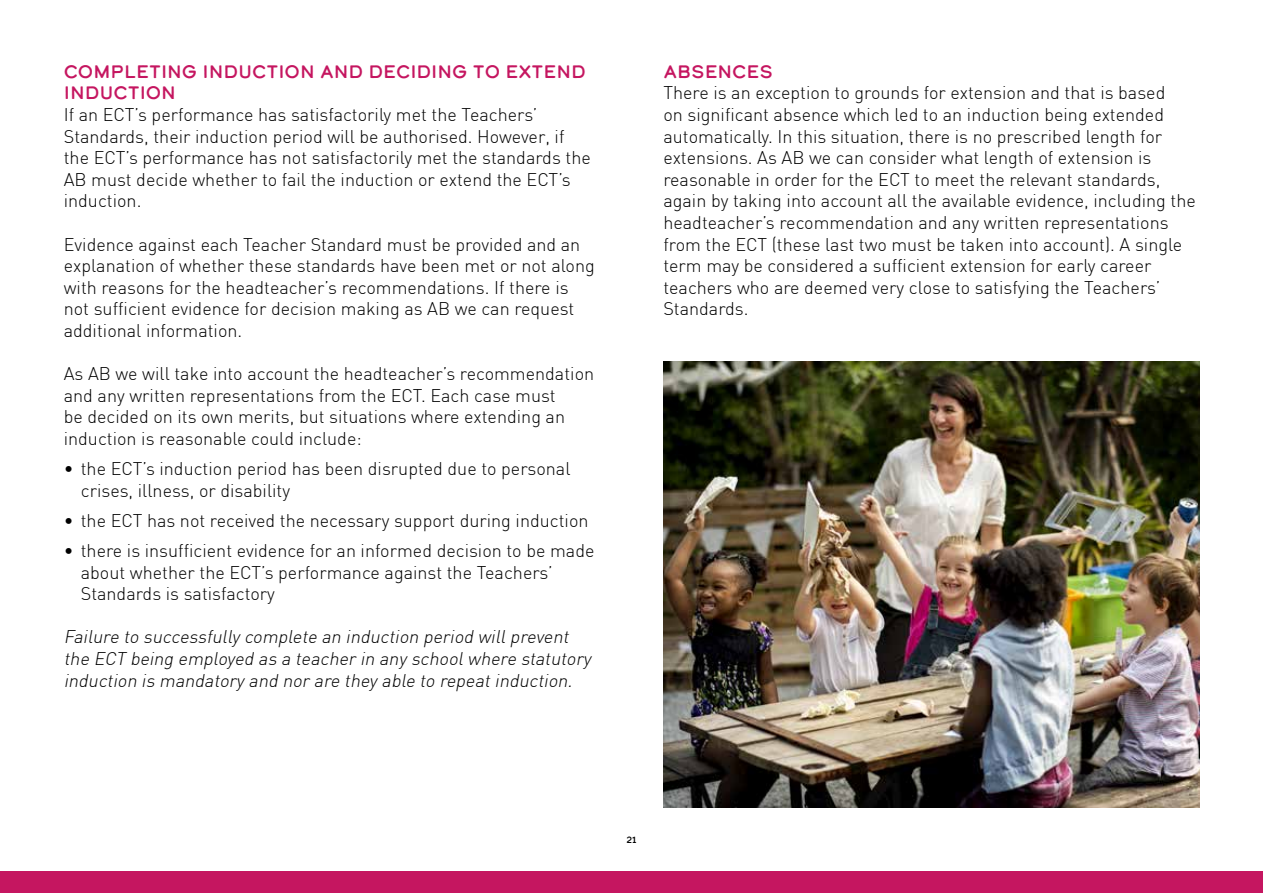
<style>
.page{position:relative;width:1263px;height:893px;background:#fff}
.page>*{position:absolute;margin:0;border:0;box-sizing:border-box;transform-origin:0 0}
.t1{font:300 18px/21.6px "DIN";color:#000}
.t2{font:italic 300 18px/21.6px "DIN";color:#000}
.t3{font:18px/21.6px "Calder Dark";color:#c51660}
.t4{font:9px "Calder Dark";color:#000}
</style>
<div class="page">
<div style="left:0;top:872px;width:1263px;height:21px;background:#c51660"></div>
<img style="left:663px;top:361px;width:536px;height:447px">
<p class="t3" style="left:64px;top:60px;width:523px">COMPLETING INDUCTION AND DECIDING TO EXTEND<br>INDUCTION</p>
<p class="t1" style="left:64px;top:104px;width:528px">If an ECT’s performance has satisfactorily met the Teachers’ Standards, their induction period will be authorised. However, if the ECT’s performance has not satisfactorily met the standards the AB must decide whether to fail the induction or extend the ECT’s induction.</p>
<p class="t1" style="left:64px;top:233px;width:533px">Evidence against each Teacher Standard must be provided and an explanation of whether these standards have been met or not along with reasons for the headteacher’s recommendations. If there is not sufficient evidence for decision making as AB we can request additional information.</p>
<p class="t1" style="left:64px;top:363px;width:532px">As AB we will take into account the headteacher’s recommendation and any written representations from the ECT. Each case must<br>be decided on its own merits, but situations where extending an induction is reasonable could include:</p>
<p class="t1" style="left:81px;top:458px;width:491px;text-indent:-17px">• the ECT’s induction period has been disrupted due to personal crises, illness, or disability</p>
<p class="t1" style="left:64px;top:509px;width:526px">• the ECT has not received the necessary support during induction</p>
<p class="t1" style="left:81px;top:539px;width:515px;text-indent:-17px">• there is insufficient evidence for an informed decision to be made about whether the ECT’s performance against the Teachers’<br>Standards is satisfactory</p>
<p class="t2" style="left:64px;top:626px;width:532px">Failure to successfully complete an induction period willprevent the ECT being employed as a teacher in any schoolwhere statutory induction is mandatory and nor are they able to repeatinduction.</p>
<p class="t3" style="left:663px;top:60px;width:111px">ABSENCES</p>
<p class="t1" style="left:663px;top:82px;width:534px">There is an exception to grounds for extension and that is based<br>on significant absence which led to an induction being extended automatically. In this situation, there is no prescribed length for extensions. As AB we can consider what length of extension is reasonable in order for the ECT to meet the relevant standards, again by taking into account all the available evidence, including the headteacher’s recommendation and any written representations from the ECT (these last two must be taken into account). A single term may be considered a sufficient extension for early career teachers who are deemed very close to satisfying the Teachers’ Standards.</p>
<p class="t4" style="left:626px;top:834px;width:12px">21</p>
</div>
